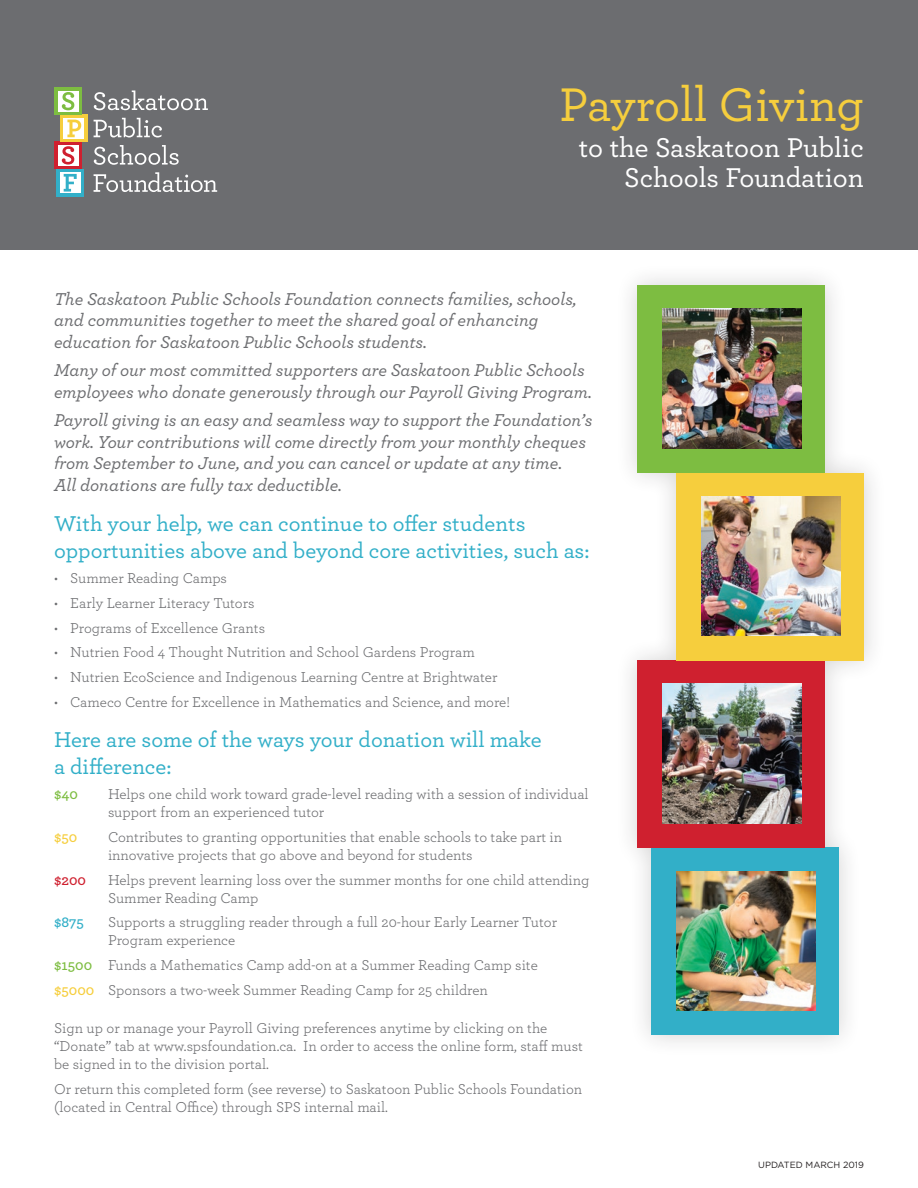
<style>
.page{position:relative;width:918px;height:1188px;background:#fff}
.page>*{position:absolute;margin:0;border:0;box-sizing:border-box;transform-origin:0 0}
.t1{font:500 49.5px "Archer";color:#f6ce3d}
.t2{font:500 28.5px/30px "Archer";color:#fff;text-align:right}
.t3{font:500 22.5px/27px "Archer";color:#32afc8}
.t4{font:italic 500 18px/21.6px "Archer";color:#6c6d70}
.t5{font:15px/18px "Archer";color:#6c6d70}
.t6{font:600 15px "Archer";color:#cf202f}
.t7{font:600 15px "Archer";color:#32afc8}
.t8{font:600 15px "Archer";color:#7dbd41}
.t9{font:600 15px "Archer";color:#f6ce3d}
.t10{font:9px "Gotham";color:#231f20}
.s1{font-weight:600;color:#7dbd41}
.s2{font-weight:600;color:#f6ce3d}
</style>
<div class="page">
<div style="left:0;top:0;width:918px;height:250px;background:#6c6d70"></div>
<svg style="left:57px;top:169px;width:27px;height:27px"></svg>
<div style="left:60px;top:172px;width:20px;height:20px;background:linear-gradient(to bottom,#fff,#fff)"></div>
<svg style="left:55px;top:142px;width:27px;height:27px"></svg>
<div style="left:58px;top:145px;width:20px;height:20px;background:#fff"></div>
<svg style="left:60px;top:115px;width:27px;height:27px"></svg>
<div style="left:64px;top:118px;width:20px;height:20px;background:linear-gradient(to bottom,#fff,#fff)"></div>
<svg style="left:55px;top:88px;width:27px;height:27px"></svg>
<div style="left:58px;top:91px;width:20px;height:20px;background:#fff"></div>
<svg style="left:62px;top:92px;width:12px;height:18px"></svg>
<svg style="left:62px;top:146px;width:12px;height:19px"></svg>
<svg style="left:67px;top:120px;width:14px;height:17px"></svg>
<svg style="left:64px;top:174px;width:13px;height:18px"></svg>
<svg style="left:94px;top:90px;width:114px;height:20px"></svg>
<svg style="left:94px;top:118px;width:68px;height:19px"></svg>
<svg style="left:94px;top:145px;width:85px;height:20px"></svg>
<svg style="left:94px;top:172px;width:123px;height:20px"></svg>
<div style="left:615px;top:262px;width:272px;height:796px;background:#231f20;opacity:.2"></div>
<div style="left:651px;top:848px;width:188px;height:187px;background:#32afc8"></div>
<img style="left:676px;top:871px;width:139px;height:140px">
<div style="left:638px;top:660px;width:187px;height:188px;background:#cf202f"></div>
<img style="left:662px;top:684px;width:139px;height:139px">
<div style="left:676px;top:473px;width:188px;height:187px;background:#f6ce3d"></div>
<img style="left:701px;top:496px;width:139px;height:140px">
<div style="left:638px;top:285px;width:187px;height:188px;background:#7dbd41"></div>
<img style="left:662px;top:309px;width:139px;height:139px">
<h1 class="t1" style="left:560px;top:69px;width:306px">Payroll Giving</h1>
<h2 class="t2" style="left:579px;top:131px;width:287px">to the Saskatoon Public<br>Schools Foundation</h2>
<p class="t4" style="left:54px;top:287px;width:524px">The Saskatoon Public Schools Foundation connects families, schools, and communities together to meet the shared goal of enhancing education for Saskatoon Public Schools students.</p>
<p class="t4" style="left:54px;top:358px;width:539px">Many of our most committed supporters are Saskatoon Public Schools employees who donate generously through our Payroll Giving Program.</p>
<p class="t4" style="left:54px;top:408px;width:540px">Payroll giving is an easy and seamless way to support the Foundation’s work. Your contributions will come directly from your monthly cheques from September to June, and you can cancel or update at any time.<br>All donations are fully tax deductible.</p>
<h3 class="t3" style="left:54px;top:509px;width:537px">With your help, we can continue to offer students opportunities above and beyond core activities, such as:</h3>
<p class="t5" style="left:54px;top:569px;width:175px">• Summer Reading Camps</p>
<p class="t5" style="left:54px;top:593px;width:202px">• Early Learner Literacy Tutors</p>
<p class="t5" style="left:54px;top:618px;width:213px">• Programs of Excellence Grants</p>
<p class="t5" style="left:54px;top:643px;width:422px">• Nutrien Food 4 Thought Nutrition and School Gardens Program</p>
<p class="t5" style="left:54px;top:668px;width:445px">• Nutrien EcoScience and Indigenous Learning Centre at Brightwater</p>
<p class="t5" style="left:54px;top:692px;width:458px">• Cameco Centre for Excellence in Mathematics and Science, and more!</p>
<h3 class="t3" style="left:54px;top:725px;width:489px">Here are some of the ways your donation will make a difference:</h3>
<p class="t8" style="left:54px;top:783px;width:25px">$40</p>
<p class="t5" style="left:108px;top:785px;width:482px">Helps one child work toward grade-level reading with a session of individual support from an experienced tutor</p>
<p class="t9" style="left:54px;top:826px;width:25px">$50</p>
<p class="t5" style="left:108px;top:827px;width:456px">Contributes to granting opportunities that enable schools to take part in innovative projects that go above and beyond for students</p>
<p class="t6" style="left:54px;top:868px;width:34px">$200</p>
<p class="t5" style="left:108px;top:870px;width:483px">Helps prevent learning loss over the summer months for one child attending<br>Summer Reading Camp</p>
<p class="t7" style="left:54px;top:911px;width:31px">$875</p>
<p class="t5" style="left:108px;top:913px;width:451px">Supports a struggling reader through a full 20-hour Early Learner Tutor<br>Program experience</p>
<p class="t5" style="left:54px;top:952px;width:485px;line-height:24.8px"><span class="s1">$1500</span> Funds a Mathematics Camp add-on at a Summer Reading Camp site <span class="s2">$5000</span> Sponsors a two-week Summer Reading Camp for 25 children</p>
<p class="t5" style="left:54px;top:1019px;width:531px">Sign up or manage your Payroll Giving preferences anytime by clicking on the “Donate” tab at www.spsfoundation.ca. In order to access the online form, staff must be signed in to the division portal.</p>
<p class="t5" style="left:54px;top:1079px;width:530px">Or return this completed form (see reverse) to Saskatoon Public Schools Foundation (located in Central Office) through SPS internal mail.</p>
<p class="t10" style="left:758px;top:1159px;width:107px">UPDATED MARCH 2019</p>
</div>
